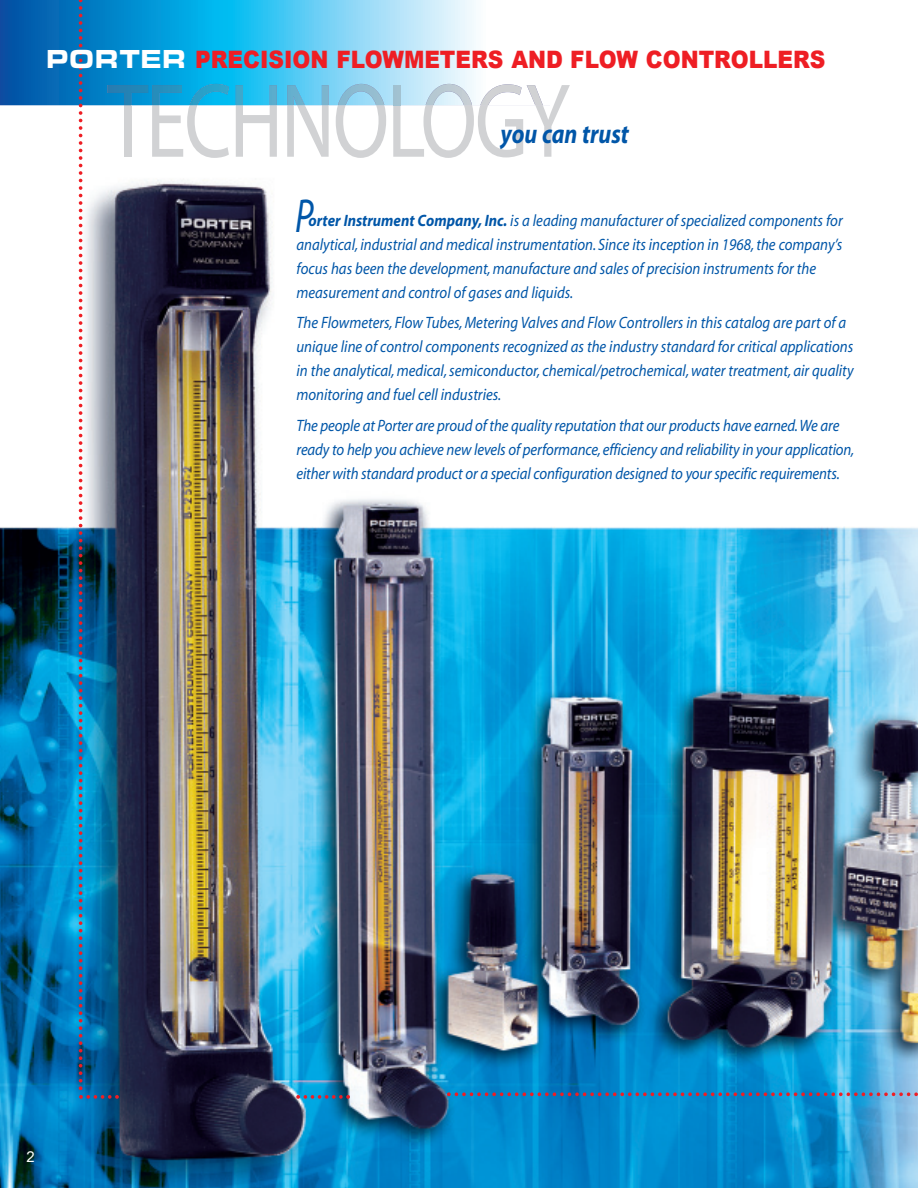
<style>
.page{position:relative;width:918px;height:1188px;background:#fff}
.page>*{position:absolute;margin:0;border:0;box-sizing:border-box;transform-origin:0 0}
.t1{font:italic 48px "Myriad";color:#0156a8;scale:.75 1}
.t2{font:italic 700 27px "Myriad";color:#0156a8;scale:.85 1}
.t3{font:900 24px "Arial";color:#ee1e24;scale:.9 1}
.t4{font:italic 16.5px/24px "Myriad";color:#0156a8;scale:.9 1}
.t5{font:15px "Arial";color:#fff}
.s1{font-family:"Eurostile T Blac Exte";font-weight:400;font-size:27px;color:#fff}
.s2{font-weight:700}
</style>
<div class="page">
<img style="left:0;top:105px;width:918px;height:1083px">
<svg style="left:0;top:0;width:476px;height:105px;background:#60b7e3"></svg>
<svg style="left:236px;top:85px;width:41px;height:72px"></svg>
<svg style="left:287px;top:85px;width:42px;height:72px"></svg>
<svg style="left:336px;top:84px;width:50px;height:74px"></svg>
<svg style="left:393px;top:84px;width:177px;height:74px"></svg>
<svg style="left:447px;top:1092px;width:471px;height:4px;background:#5b6996"></svg>
<div style="left:294px;top:196px;width:21px;height:39px;background:#fff"></div>
<svg style="left:296px;top:1095px;width:54px;height:4px"></svg>
<img style="left:79px;top:0;width:150px;height:1099px">
<h3 class="t3" style="left:46px;top:42px;width:868px"><span class="s1">PORTER</span> PRECISION FLOWMETERS AND FLOW CONTROLLERS</h3>
<h2 class="t2" style="left:501px;top:124px;width:153px">you can trust</h2>
<h1 class="t1" style="left:295px;top:198px;width:26px">P</h1>
<p class="t4" style="left:296px;top:210px;width:608px;text-indent:12px"><span class="s2">orter Instrument Company, Inc.</span> is a leading manufacturer of specialized components for analytical, industrial and medical instrumentation. Since its inception in 1968, the company’s focus has been the development, manufacture and sales of precision instruments for the measurement and control of gases and liquids.</p>
<p class="t4" style="left:296px;top:312px;width:621px">The Flowmeters, Flow Tubes, Metering Valves and Flow Controllers in this catalog are part of a unique line of control components recognized as the industry standard for critical applications in the analytical, medical, semiconductor, chemical/petrochemical, water treatment, air quality monitoring and fuel cell industries.</p>
<p class="t4" style="left:296px;top:415px;width:621px">The people at Porter are proud of the quality reputation that our products have earned.We are ready to help you achieve new levels of performance, efficiency and reliability in your application, either with standard product or a special configuration designed to your specific requirements.</p>
<p class="t5" style="left:27px;top:1148px;width:10px">2</p>
</div>
